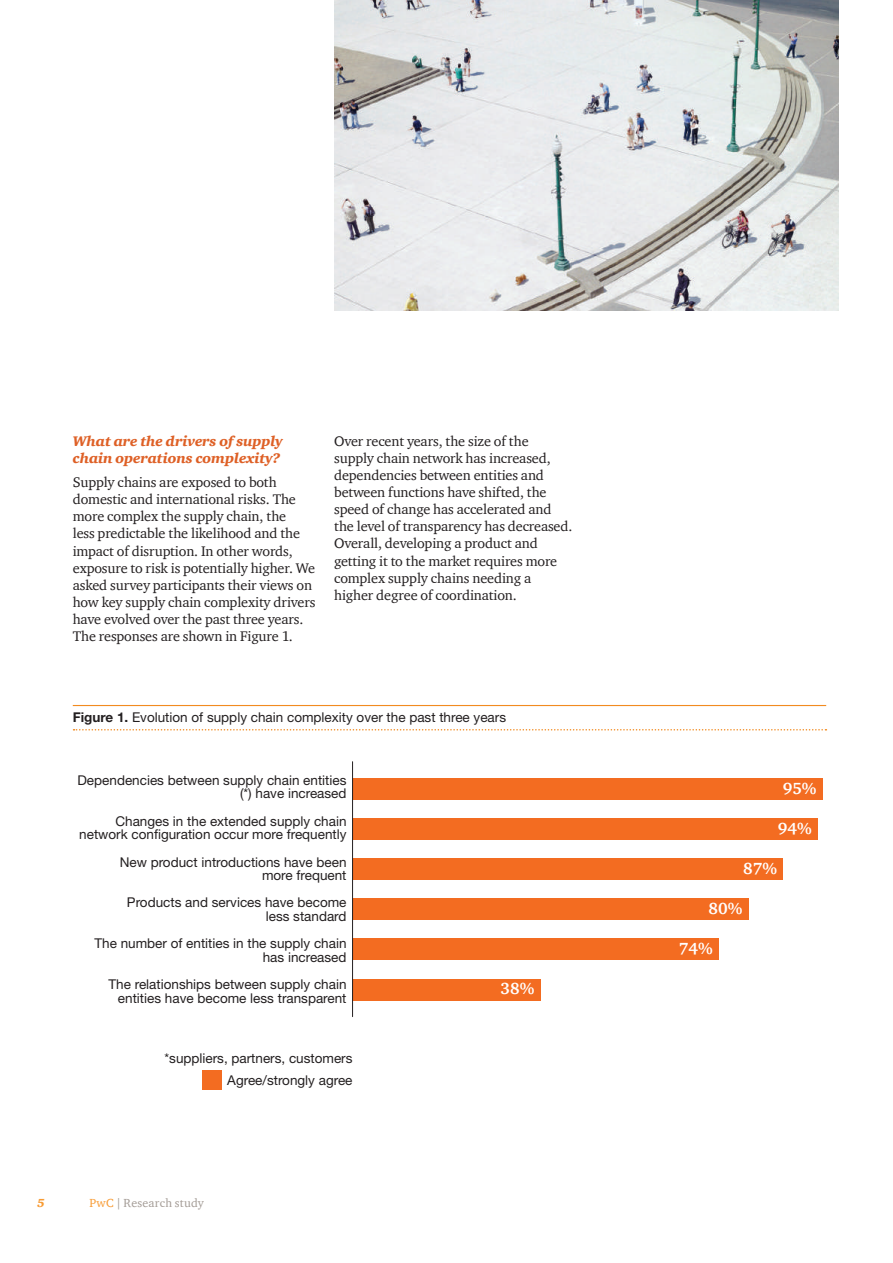
<style>
.page{position:relative;width:893px;height:1263px;background:#fff}
.page>*{position:absolute;margin:0;border:0;box-sizing:border-box;transform-origin:0 0}
.t1{font:700 16.5px "ITC Charter Com";color:#fff}
.t2{font:14.25px/17.1px "ITC Charter Com";letter-spacing:-.01em;color:#231f20}
.t3{font:italic 900 14.25px/17.1px "ITC Charter Com";letter-spacing:-.01em;color:#de6026}
.t4{font:13.5px/13.5px "Helvetica Neue";color:#231f20;text-align:right}
.t5{font:12px "ITC Charter Com";letter-spacing:.015em;color:#a39b95}
.t6{font:italic 900 12px "ITC Charter Com";color:#f89b33}
.s1{font-weight:700}
.s2{color:#f89b33}
.s3{font-family:"Georgia"}
</style>
<div class="page">
<hr style="left:73px;top:705px;width:753px;height:1px;background:#f28b20">
<svg style="left:74px;top:729px;width:752px;height:1px"></svg>
<img style="left:334px;top:0;width:504px;height:311px">
<div style="left:353px;top:979px;width:188px;height:21px;background:#f36c21"></div>
<div style="left:353px;top:938px;width:366px;height:22px;background:#f36c21"></div>
<div style="left:353px;top:898px;width:396px;height:22px;background:#f36c21"></div>
<div style="left:353px;top:858px;width:430px;height:22px;background:#f36c21"></div>
<div style="left:353px;top:818px;width:465px;height:22px;background:#f36c21"></div>
<div style="left:353px;top:778px;width:470px;height:22px;background:#f36c21"></div>
<hr style="left:352px;top:762px;width:1px;height:255px;background:#231f20">
<div style="left:203px;top:1071px;width:19px;height:19px;background:#f36c21"></div>
<p class="t3" style="left:73px;top:433px;width:212px">What are the drivers of supply chain operations complexity?</p>
<p class="t2" style="left:73px;top:473px;width:244px">Supply chains are exposed to both domestic and international risks. The more complex the supply chain, the<br>less predictable the likelihood and the impact of disruption. In other words, exposure to risk is potentially higher. We asked survey participants their views on how key supply chain complexity drivers have evolved over the past three years.<br>The responses are shown in Figure 1.</p>
<p class="t2" style="left:334px;top:432px;width:240px">Over recent years, the size of the<br>supply chain network has increased, dependencies between entities and between functions have shifted, the speed of change has accelerated and the level of transparency has decreased.<br>Overall, developing a product and getting it to the market requires more complex supply chains needing a higher degree of coordination.</p>
<p class="t4" style="left:73px;top:710px;width:435px"><span class="s1">Figure 1.</span> Evolution of supply chain complexity over the past three years</p>
<p class="t4" style="left:77px;top:773px;width:271px">Dependencies between supply chain entities (*) have increased</p>
<p class="t4" style="left:79px;top:814px;width:269px">Changes in the extended supply chain network configuration occur more frequently</p>
<p class="t4" style="left:120px;top:855px;width:228px">New product introductions have been more frequent</p>
<p class="t4" style="left:127px;top:896px;width:221px">Products and services have become less standard</p>
<p class="t4" style="left:94px;top:937px;width:254px">The number of entities in the supply chain has increased</p>
<p class="t4" style="left:108px;top:977px;width:240px">The relationships between supply chain entities have become less transparent</p>
<p class="t4" style="left:164px;top:1047px;width:190px;line-height:21.6px">*suppliers, partners, customers<br>Agree/strongly agree</p>
<p class="t6" style="left:37px;top:1195px;width:9px">5</p>
<p class="t5" style="left:89px;top:1195px;width:116px"><span class="s2">PwC</span> <span class="s3">|</span> Research study</p>
<p class="t1" style="left:501px;top:978px;width:35px">38%</p>
<p class="t1" style="left:783px;top:778px;width:35px">95%</p>
<p class="t1" style="left:778px;top:818px;width:35px">94%</p>
<p class="t1" style="left:743px;top:858px;width:35px">87%</p>
<p class="t1" style="left:709px;top:898px;width:35px">80%</p>
<p class="t1" style="left:679px;top:938px;width:35px">74%</p>
</div>
